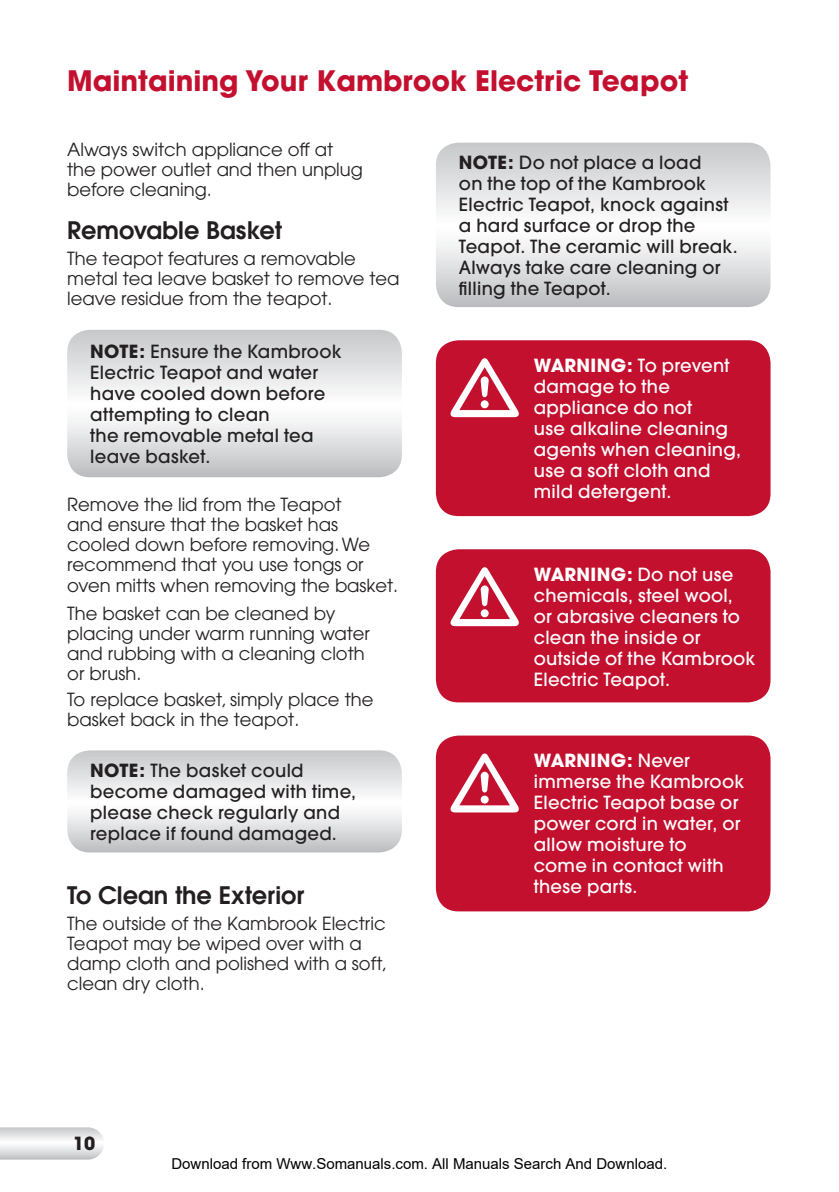
<style>
.page{position:relative;width:839px;height:1192px;background:#fff}
.page>*{position:absolute;margin:0;border:0;box-sizing:border-box;transform-origin:0 0}
.t1{font:700 28px "Avant Garde";color:#c3102f}
.t2{font:600 24px "Avant Garde";color:#231f20}
.t3{font:18px/20px "Avant Garde";color:#231f20}
.t4{font:500 18px/21px "Avant Garde";letter-spacing:.015em;color:#231f20}
.t5{font:500 18px/21px "Avant Garde";letter-spacing:.015em;color:#fff}
.t6{font:700 18px "Avant Garde";color:#231f20}
.t7{font:15px "Arial";color:#000}
.s1{font-weight:700}
</style>
<div class="page">
<svg style="left:0;top:1127px;width:103px;height:32px"></svg>
<svg style="left:67px;top:330px;width:335px;height:147px"></svg>
<svg style="left:67px;top:750px;width:335px;height:102px"></svg>
<svg style="left:436px;top:143px;width:334px;height:164px"></svg>
<div style="left:436px;top:340px;width:334px;height:176px;background:#c3102f;border-radius:23px"></div>
<svg style="left:450px;top:358px;width:69px;height:59px"></svg>
<div style="left:436px;top:549px;width:334px;height:153px;background:#c3102f;border-radius:23px"></div>
<svg style="left:450px;top:567px;width:69px;height:59px"></svg>
<div style="left:436px;top:735px;width:334px;height:176px;background:#c3102f;border-radius:23px"></div>
<svg style="left:450px;top:753px;width:69px;height:59px"></svg>
<h1 class="t1" style="left:67px;top:62px;width:622px">Maintaining Your Kambrook Electric Teapot</h1>
<p class="t3" style="left:67px;top:140px;width:297px">Always switch appliance off at the power outlet and then unplug before cleaning.</p>
<h2 class="t2" style="left:67px;top:215px;width:216px">Removable Basket</h2>
<p class="t3" style="left:67px;top:248px;width:334px">The teapot features a removable metal tea leave basket to remove tea leave residue from the teapot.</p>
<p class="t4" style="left:90px;top:341px;width:253px"><span class="s1">NOTE:</span> Ensure the Kambrook<br>Electric Teapot and water have cooled down before attempting to clean<br>the removable metal tea leave basket.</p>
<p class="t3" style="left:67px;top:495px;width:332px">Remove the lid from the Teapot<br>and ensure that the basket has cooled down before removing. We recommend that you use tongs or oven mitts when removing the basket.</p>
<p class="t3" style="left:67px;top:603px;width:304px">The basket can be cleaned by placing under warm running water and rubbing with a cleaning cloth or brush.</p>
<p class="t3" style="left:67px;top:689px;width:308px">To replace basket, simply place the basket back in the teapot.</p>
<p class="t4" style="left:90px;top:760px;width:267px"><span class="s1">NOTE:</span> The basket could become damaged with time, please check regularly and replace if found damaged.</p>
<h2 class="t2" style="left:67px;top:879px;width:238px">To Clean the Exterior</h2>
<p class="t3" style="left:67px;top:913px;width:322px">The outside of the Kambrook Electric<br>Teapot may be wiped over with a damp cloth and polished with a soft, clean dry cloth.</p>
<p class="t6" style="left:73px;top:1131px;width:24px">10</p>
<p class="t4" style="left:459px;top:152px;width:280px"><span class="s1">NOTE:</span> Do not place a load<br>on the top of the Kambrook<br>Electric Teapot, knock against a hard surface or drop the<br>Teapot. The ceramic will break.<br>Always take care cleaning or filling the Teapot.</p>
<p class="t5" style="left:533px;top:354px;width:209px"><span class="s1">WARNING:</span> To prevent damage to the appliance do not<br>use alkaline cleaning agents when cleaning, use a soft cloth and mild detergent.</p>
<p class="t5" style="left:533px;top:563px;width:223px"><span class="s1">WARNING:</span> Do not use chemicals, steel wool, or abrasive cleaners to clean the inside or outside of the Kambrook<br>Electric Teapot.</p>
<p class="t5" style="left:533px;top:750px;width:212px"><span class="s1">WARNING:</span> Never immerse the Kambrook<br>Electric Teapot base or power cord in water, or allow moisture to come in contact with these parts.</p>
<p class="t7" style="left:171px;top:1155px;width:497px">Download from Www.Somanuals.com. All Manuals Search And Download.</p>
</div>
